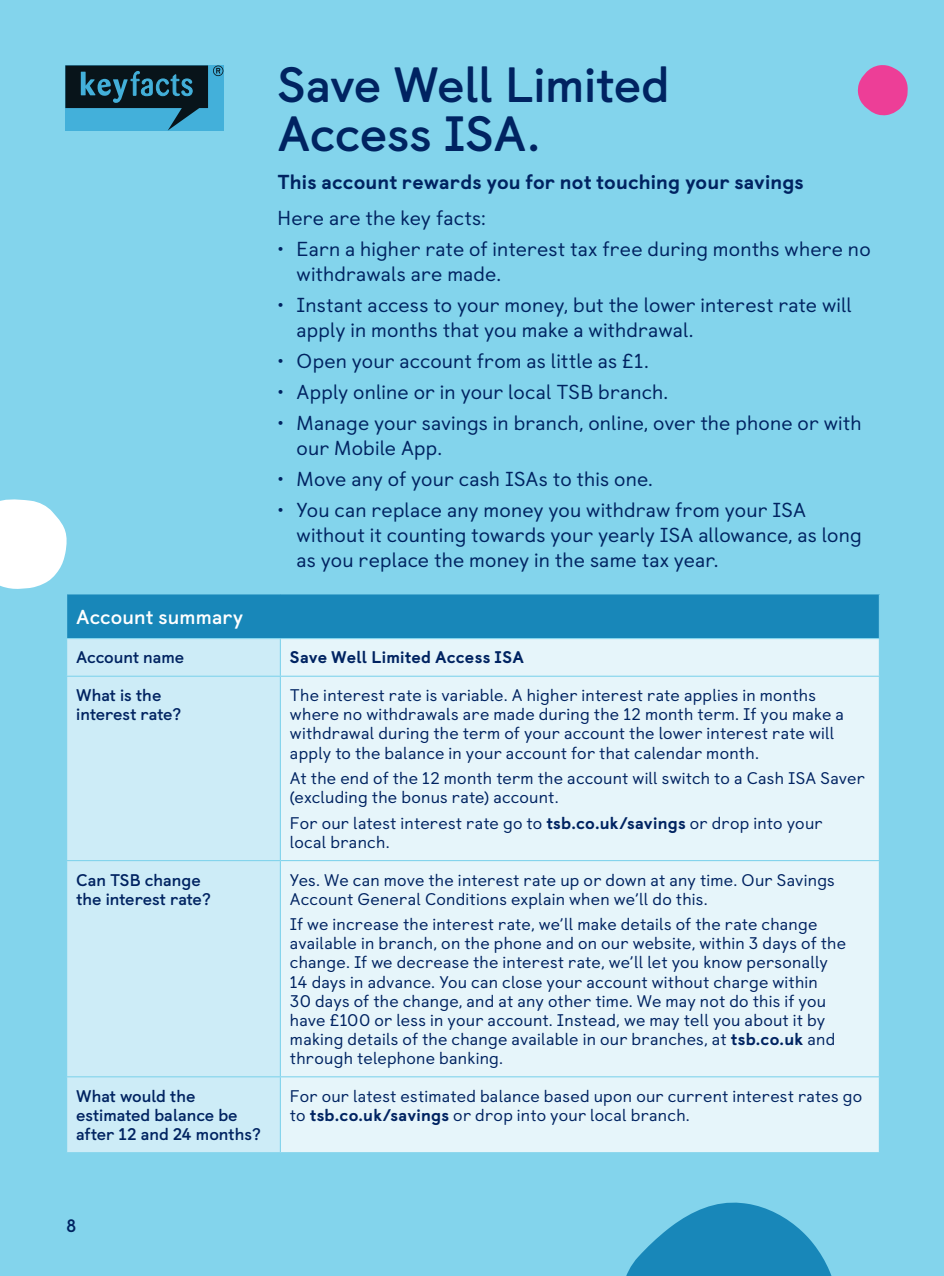
<style>
.page{position:relative;width:944px;height:1276px;background:#83d4ec}
.page>*{position:absolute;margin:0;border:0;box-sizing:border-box;transform-origin:0 0}
.Subheading{font:700 49.5px/49.5px "TSB Castledown";letter-spacing:-.01em;color:#002361}
.Body_text{font:20.25px/24.8px "TSB Castledown";letter-spacing:.005em;color:#002361}
.Body_text_9pt{font:800 20.25px "TSB Castledown";letter-spacing:.005em;color:#002361}
.Body_text-2{font:700 20.25px "TSB Castledown";letter-spacing:.005em;color:#fff}
.t1{font:700 18px "TSB Castledown";color:#002361}
.Body_text-3{font:16.88px/19.1px "TSB Castledown";letter-spacing:.015em;color:#002361}
.Body_text-4{font:700 16.88px/19.1px "TSB Castledown";color:#002361}
.Body_text-5{font:800 16.88px "TSB Castledown";letter-spacing:.01em;color:#002361}
.s1{font-weight:800}
</style>
<div class="page">
<div style="left:67px;top:594px;width:812px;height:44px;background:#1887b9"></div>
<div style="left:67px;top:639px;width:213px;height:513px;background:#cdecf7"></div>
<div style="left:281px;top:639px;width:598px;height:513px;background:#e6f5fa"></div>
<hr style="left:66px;top:675px;width:214px;height:2px;background:#83d4ec">
<hr style="left:280px;top:675px;width:600px;height:2px;background:#83d4ec">
<hr style="left:66px;top:860px;width:214px;height:1px;background:#83d4ec">
<hr style="left:280px;top:860px;width:600px;height:1px;background:#83d4ec">
<hr style="left:66px;top:1076px;width:214px;height:1px;background:#83d4ec">
<hr style="left:280px;top:1076px;width:600px;height:1px;background:#83d4ec">
<svg style="left:65px;top:65px;width:158px;height:65px"></svg>
<svg style="left:858px;top:65px;width:50px;height:50px"></svg>
<svg style="left:0;top:499px;width:67px;height:90px"></svg>
<svg style="left:626px;top:1202px;width:206px;height:74px"></svg>
<p class="Subheading" style="left:277px;top:60px;width:394px">Save Well Limited<br>Access ISA.</p>
<p class="Body_text_9pt" style="left:277px;top:169px;width:528px">This account rewards you for not touching your savings</p>
<p class="Body_text" style="left:277px;top:206px;width:210px">Here are the key facts:</p>
<p class="Body_text" style="left:297px;top:237px;width:576px;text-indent:-19px">• Earn a higher rate of interest tax free during months where no withdrawals are made.</p>
<p class="Body_text" style="left:297px;top:293px;width:557px;text-indent:-19px">• Instant access to your money, but the lower interest rate will apply in months that you make a withdrawal.</p>
<p class="Body_text" style="left:277px;top:349px;width:373px">• Open your account from as little as £1.</p>
<p class="Body_text" style="left:277px;top:380px;width:392px">• Apply online or in your local TSB branch.</p>
<p class="Body_text" style="left:297px;top:411px;width:566px;text-indent:-19px">• Manage your savings in branch, online, over the phone or with our Mobile App.</p>
<p class="Body_text" style="left:277px;top:467px;width:377px">• Move any of your cash ISAs to this one.</p>
<p class="Body_text" style="left:297px;top:498px;width:567px;text-indent:-19px">• You can replace any money you withdraw from your ISA without it counting towards your yearly ISA allowance, as long as you replace the money in the same tax year.</p>
<p class="Body_text-2" style="left:76px;top:604px;width:169px">Account summary</p>
<p class="Body_text-4" style="left:76px;top:648px;width:110px">Account name</p>
<p class="Body_text-5" style="left:290px;top:647px;width:235px">Save Well Limited Access ISA</p>
<p class="Body_text-4" style="left:76px;top:686px;width:107px">What is the interest rate?</p>
<p class="Body_text-3" style="left:290px;top:686px;width:556px">The interest rate is variable. A higher interest rate applies in months where no withdrawals are made during the 12 month term. If you make a withdrawal during the term of your account the lower interest rate will apply to the balance in your account for that calendar month.</p>
<p class="Body_text-3" style="left:290px;top:769px;width:576px">At the end of the 12 month term the account will switch to a Cash ISA Saver (excluding the bonus rate) account.</p>
<p class="Body_text-3" style="left:290px;top:813px;width:534px">For our latest interest rate go to <span class="s1">tsb.co.uk/savings</span> or drop into your local branch.</p>
<p class="Body_text-4" style="left:76px;top:870px;width:136px">Can TSB change the interest rate?</p>
<p class="Body_text-3" style="left:290px;top:870px;width:546px">Yes. We can move the interest rate up or down at any time. Our Savings<br>Account General Conditions explain when we’ll do this.</p>
<p class="Body_text-3" style="left:290px;top:915px;width:558px">If we increase the interest rate, we’ll make details of the rate change available in branch, on the phone and on our website, within 3 days of the change. If we decrease the interest rate, we’ll let you know personally 14 days in advance. You can close your account without charge within<br>30 days of the change, and at any other time. We may not do this if you have £100 or less in your account. Instead, we may tell you about it by making details of the change available in our branches, at <span class="s1">tsb.co.uk</span> and through telephone banking.</p>
<p class="Body_text-4" style="left:76px;top:1086px;width:186px">What would the estimated balance be after 12 and 24 months?</p>
<p class="Body_text-3" style="left:290px;top:1086px;width:574px">For our latest estimated balance based upon our current interest rates go to <span class="s1">tsb.co.uk/savings</span> or drop into your local branch.</p>
<p class="t1" style="left:66px;top:1214px;width:12px">8</p>
</div>
